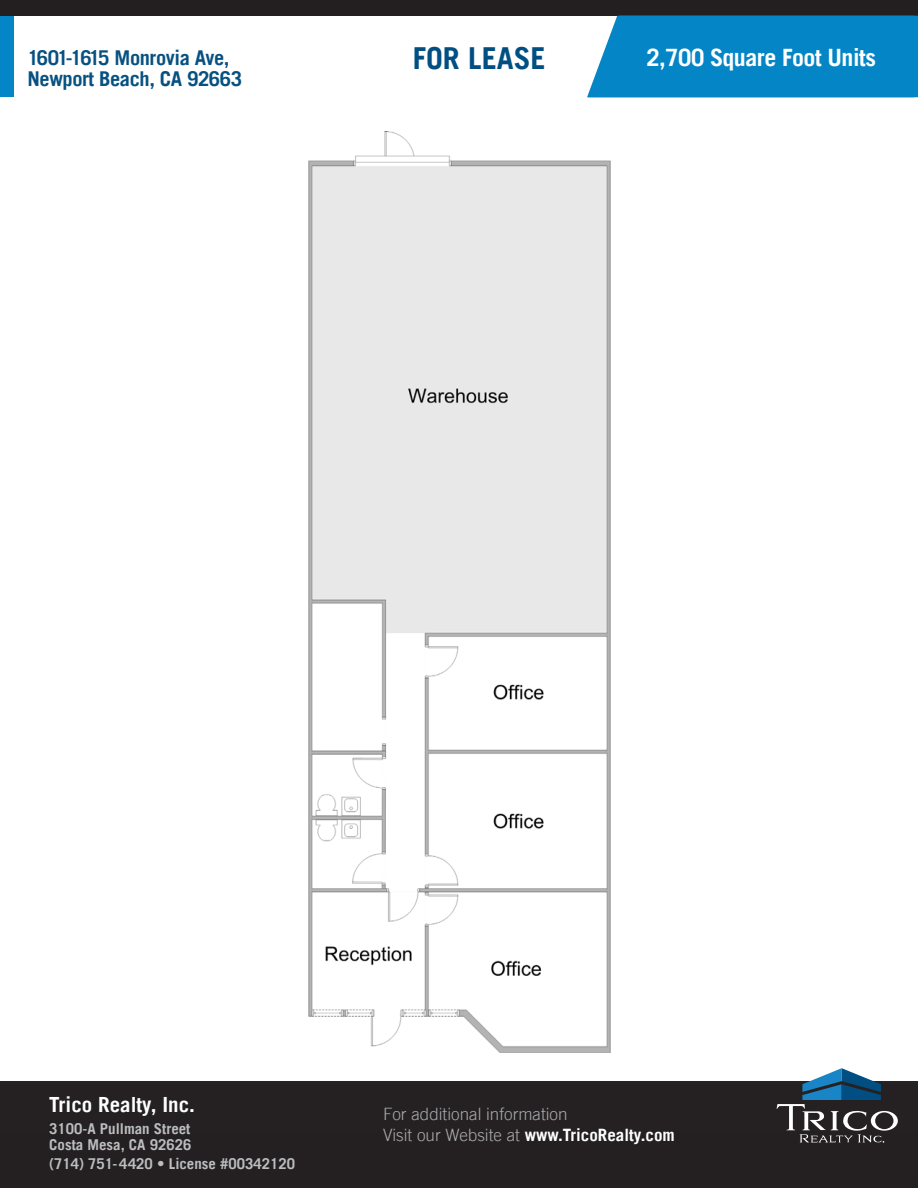
<style>
.page{position:relative;width:918px;height:1188px;background:#fff}
.page>*{position:absolute;margin:0;border:0;box-sizing:border-box;transform-origin:0 0}
.t1{font:700 30.3px "Trade Gothic LT";color:#004f82}
.t2{font:700 23.85px "Trade Gothic LT";letter-spacing:-.02em;color:#fff}
.t3{font:700 20.85px "Trade Gothic LT";color:#fff}
.t4{font:700 20.4px "Trade Gothic LT";letter-spacing:-.02em;color:#075181}
.t5{font:300 17.1px/20.9px "Trade Gothic LT";color:#a8a9ad}
.t6{font:700 15px/15.9px "Trade Gothic LT";color:#bcbdc0}
.s1{color:#014f82}
.s2{font-weight:700;color:#fff}
</style>
<div class="page">
<div style="left:0;top:16px;width:14px;height:81px;background:#0485c6"></div>
<div style="left:0;top:1081px;width:918px;height:107px;background:#242021"></div>
<div style="left:0;top:0;width:918px;height:16px;background:#231f20"></div>
<svg style="left:777px;top:1068px;width:121px;height:75px"></svg>
<div style="left:587px;top:16px;width:331px;height:81px;background:#0485c6"></div>
<img style="left:308px;top:131px;width:303px;height:921px">
<p class="t4" style="left:27px;top:45px;width:204px">1601-1615 Monrovia Ave,</p>
<p class="t1" style="left:413px;top:40px;width:135px"><span class="s1">FOR</span> LEASE</p>
<p class="t2" style="left:647px;top:43px;width:231px">2,700 Square Foot Units</p>
<p class="t4" style="left:27px;top:66px;width:216px">Newport Beach, CA 92663</p>
<p class="t3" style="left:49px;top:1092px;width:147px">Trico Realty, Inc.</p>
<p class="t6" style="left:49px;top:1120px;width:144px">3100-A Pullman Street<br>Costa Mesa, CA 92626</p>
<p class="t6" style="left:49px;top:1155px;width:247px">(714) 751-4420 • License #00342120</p>
<p class="t5" style="left:383px;top:1103px;width:293px">For additional information<br>Visit our Website at <span class="s2">www.TricoRealty.com</span></p>
</div>
